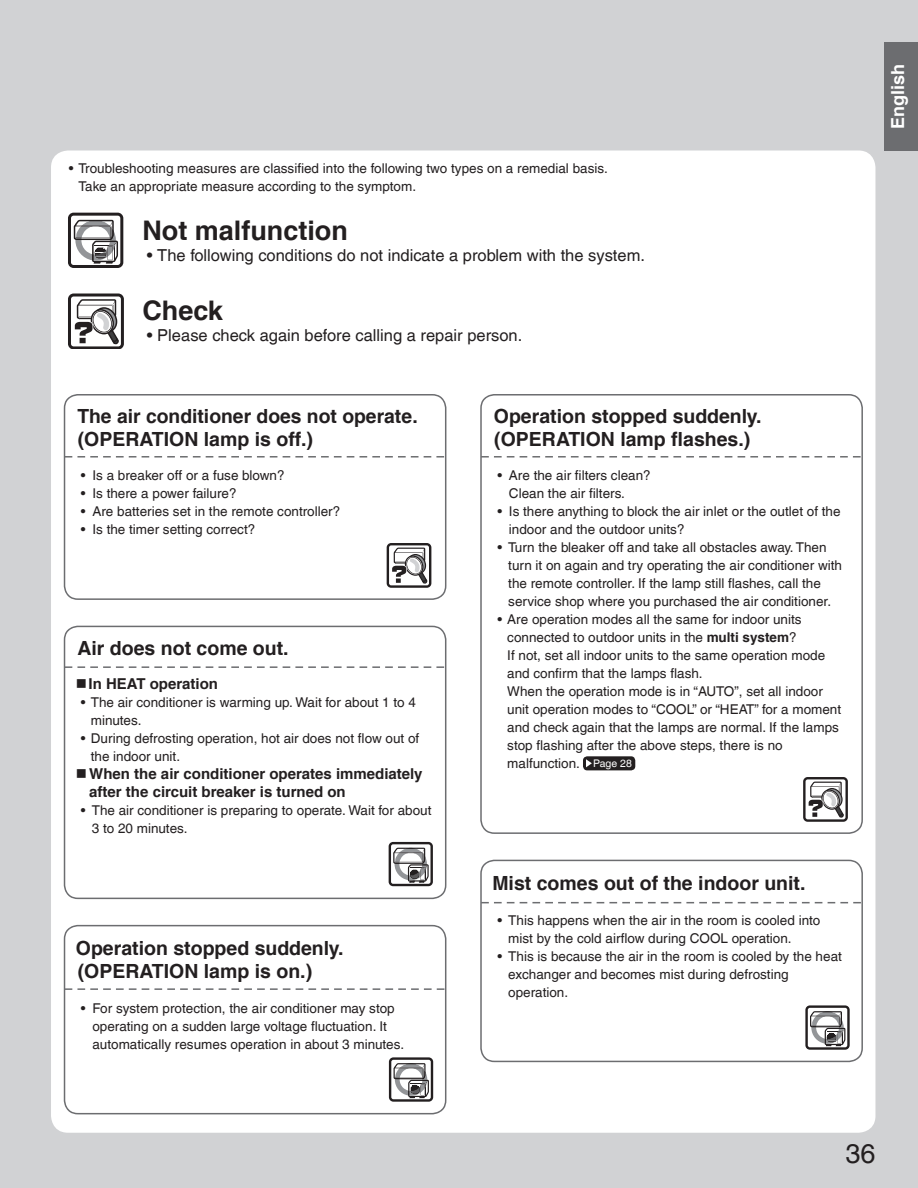
<style>
.page{position:relative;width:918px;height:1188px;background:#fff}
.page>*{position:absolute;margin:0;border:0;box-sizing:border-box;transform-origin:0 0}
.t1{font:700 27px "Helvetica LT Com";color:#231f20}
.t2{font:27px "Helvetica LT Com";color:#231f20}
.t3{font:700 19.5px/22.8px "Helvetica LT Com";color:#231f20}
.t4{font:700 18px "Helvetica LT Com";color:#fff}
.t5{font:16.5px "Helvetica LT Com";color:#231f20}
.t6{font:700 15px/18px "Helvetica LT Com";color:#231f20}
.t7{font:13.5px/18px "Helvetica LT Com";color:#231f20}
.s1{font-weight:700}
.s2{font-size:10.5px;color:#fff}
</style>
<div class="page">
<div style="left:1px;top:0;width:917px;height:1188px;background:#d1d2d4"></div>
<div style="left:51px;top:151px;width:824px;height:982px;background:#fff;border-radius:17px"></div>
<div style="left:884px;top:43px;width:34px;height:108px;background:#6c6d70"></div>
<svg style="left:68px;top:213px;width:55px;height:55px"></svg>
<svg style="left:68px;top:294px;width:55px;height:55px"></svg>
<svg style="left:64px;top:394px;width:382px;height:206px"></svg>
<svg style="left:64px;top:626px;width:382px;height:273px"></svg>
<svg style="left:64px;top:925px;width:382px;height:189px"></svg>
<svg style="left:480px;top:394px;width:383px;height:440px"></svg>
<svg style="left:480px;top:860px;width:383px;height:202px"></svg>
<svg style="left:0;top:0;width:1px;height:1188px"></svg>
<svg style="left:77px;top:679px;width:9px;height:9px"></svg>
<svg style="left:77px;top:769px;width:9px;height:9px"></svg>
<p class="t7" style="left:79px;top:160px;width:531px;text-indent:-10px">• Troubleshooting measures are classified into the following two types on a remedial basis.<br>Take an appropriate measure according to the symptom.</p>
<h1 class="t1" style="left:142px;top:214px;width:207px">Not malfunction</h1>
<p class="t5" style="left:147px;top:245px;width:500px">• The following conditions do not indicate a problem with the system.</p>
<h1 class="t1" style="left:142px;top:294px;width:82px">Check</h1>
<p class="t5" style="left:147px;top:326px;width:377px">• Please check again before calling a repair person.</p>
<h2 class="t3" style="left:77px;top:405px;width:342px">The air conditioner does not operate. (OPERATION lamp is off.)</h2>
<p class="t7" style="left:81px;top:467px;width:205px">• Is a breaker off or a fuse blown?</p>
<p class="t7" style="left:81px;top:484px;width:157px">• Is there a power failure?</p>
<p class="t7" style="left:81px;top:502px;width:261px">• Are batteries set in the remote controller?</p>
<p class="t7" style="left:81px;top:520px;width:176px">• Is the timer setting correct?</p>
<h2 class="t3" style="left:77px;top:636px;width:213px">Air does not come out.</h2>
<p class="t6" style="left:89px;top:675px;width:131px">In HEAT operation</p>
<p class="t7" style="left:91px;top:693px;width:327px;text-indent:-10px">• The air conditioner is warming up. Wait for about 1 to 4 minutes.</p>
<p class="t7" style="left:91px;top:729px;width:330px;text-indent:-10px">• During defrosting operation, hot air does not flow out of the indoor unit.</p>
<p class="t6" style="left:89px;top:765px;width:335px">When the air conditioner operates immediately after the circuit breaker is turned on</p>
<p class="t7" style="left:92px;top:801px;width:341px;text-indent:-11px">• The air conditioner is preparing to operate. Wait for about<br>3 to 20 minutes.</p>
<h2 class="t3" style="left:76px;top:937px;width:269px">Operation stopped suddenly. (OPERATION lamp is on.)</h2>
<p class="t7" style="left:92px;top:999px;width:313px;text-indent:-11px">• For system protection, the air conditioner may stop operating on a sudden large voltage fluctuation. It automatically resumes operation in about 3 minutes.</p>
<h2 class="t3" style="left:494px;top:405px;width:269px">Operation stopped suddenly. (OPERATION lamp flashes.)</h2>
<p class="t7" style="left:509px;top:467px;width:143px;text-indent:-11px">• Are the air filters clean?<br>Clean the air filters.</p>
<p class="t7" style="left:509px;top:502px;width:333px;text-indent:-11px">• Is there anything to block the air inlet or the outlet of the indoor and the outdoor units?</p>
<p class="t7" style="left:508px;top:538px;width:335px;text-indent:-11px">• Turn the bleaker off and take all obstacles away. Then turn it on again and try operating the air conditioner with the remote controller. If the lamp still flashes, call the service shop where you purchased the air conditioner.</p>
<p class="t7" style="left:507px;top:610px;width:335px;text-indent:-10px">• Are operation modes all the same for indoor units connected to outdoor units in the <span class="s1">multi system</span>?<br>If not, set all indoor units to the same operation mode and confirm that the lamps flash.<br>When the operation mode is in “AUTO”, set all indoor unit operation modes to “COOL” or “HEAT” for a moment and check again that the lamps are normal. If the lamps stop flashing after the above steps, there is no malfunction. <span class="s2">Page 28</span></p>
<h2 class="t3" style="left:492px;top:872px;width:315px">Mist comes out of the indoor unit.</h2>
<p class="t7" style="left:508px;top:911px;width:314px;text-indent:-11px">• This happens when the air in the room is cooled into mist by the cold airflow during COOL operation.</p>
<p class="t7" style="left:508px;top:947px;width:335px;text-indent:-11px">• This is because the air in the room is cooled by the heat exchanger and becomes mist during defrosting operation.</p>
<h3 class="t4" style="left:887px;top:129px;width:67px;rotate:-90deg">English</h3>
<h1 class="t2" style="left:845px;top:1138px;width:32px">36</h1>
</div>
